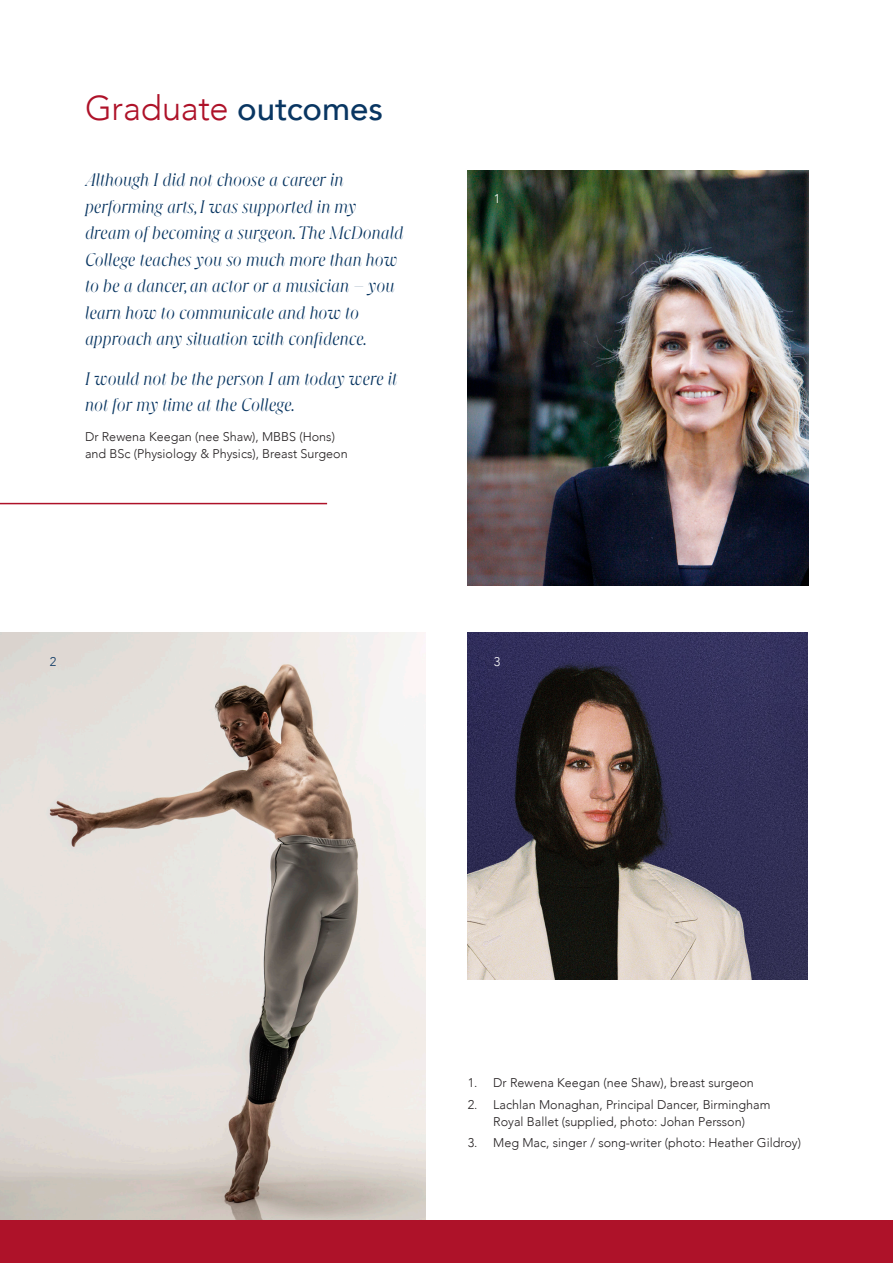
<style>
.page{position:relative;width:893px;height:1263px;background:#fff}
.page>*{position:absolute;margin:0;border:0;box-sizing:border-box;transform-origin:0 0}
.Headline{font:300 34.5px "Avenir";letter-spacing:-.005em;color:#ae1229}
.Pull_Quote{font:italic 300 21px/26.5px "Grifo L";letter-spacing:-.005em;color:#093662}
.Caption_Text{font:300 12.6px/17px "Avenir";color:#231f20;text-align:center}
.Caption_Text-2{font:300 12.6px "Avenir";color:#fff}
.Caption_Text-3{font:300 12.6px "Avenir";color:#093662}
.s1{font-weight:500;font-size:33px;color:#093662}
</style>
<div class="page">
<img style="left:0;top:633px;width:425px;height:587px">
<img style="left:468px;top:633px;width:340px;height:346px">
<img style="left:468px;top:170px;width:340px;height:416px">
<div style="left:0;top:1220px;width:893px;height:43px;background:#ae1229"></div>
<hr style="left:0;top:503px;width:327px;height:1px;background:#ae1229">
<p class="Headline" style="left:85px;top:87px;width:300px">Graduate <span class="s1">outcomes</span></p>
<p class="Pull_Quote" style="left:85px;top:166px;width:320px">Although I did not choose a career in performing arts, I was supported in my dream of becoming a surgeon. The McDonald College teaches you so much more than how to be a dancer, an actor or a musician – you learn how to communicate and how to approach any situation with confidence.</p>
<p class="Pull_Quote" style="left:85px;top:365px;width:314px">I would not be the person I am today were it not for my time at the College.</p>
<p class="Caption_Text" style="left:85px;top:428px;width:264px;text-align:left">Dr Rewena Keegan (nee Shaw), MBBS (Hons) and BSc (Physiology &amp; Physics), Breast Surgeon</p>
<p class="Caption_Text-2" style="left:494px;top:191px;width:8px">1</p>
<p class="Caption_Text-3" style="left:50px;top:654px;width:8px">2</p>
<p class="Caption_Text-2" style="left:494px;top:654px;width:8px">3</p>
<p class="Caption_Text" style="left:468px;top:1074px;width:288px">1. Dr Rewena Keegan (nee Shaw), breast surgeon</p>
<p class="Caption_Text" style="left:468px;top:1096px;width:304px">2. Lachlan Monaghan, Principal Dancer, Birmingham<br>Royal Ballet (supplied, photo: Johan Persson)</p>
<p class="Caption_Text" style="left:468px;top:1134px;width:335px">3. Meg Mac, singer / song-writer (photo: Heather Gildroy)</p>
</div>
